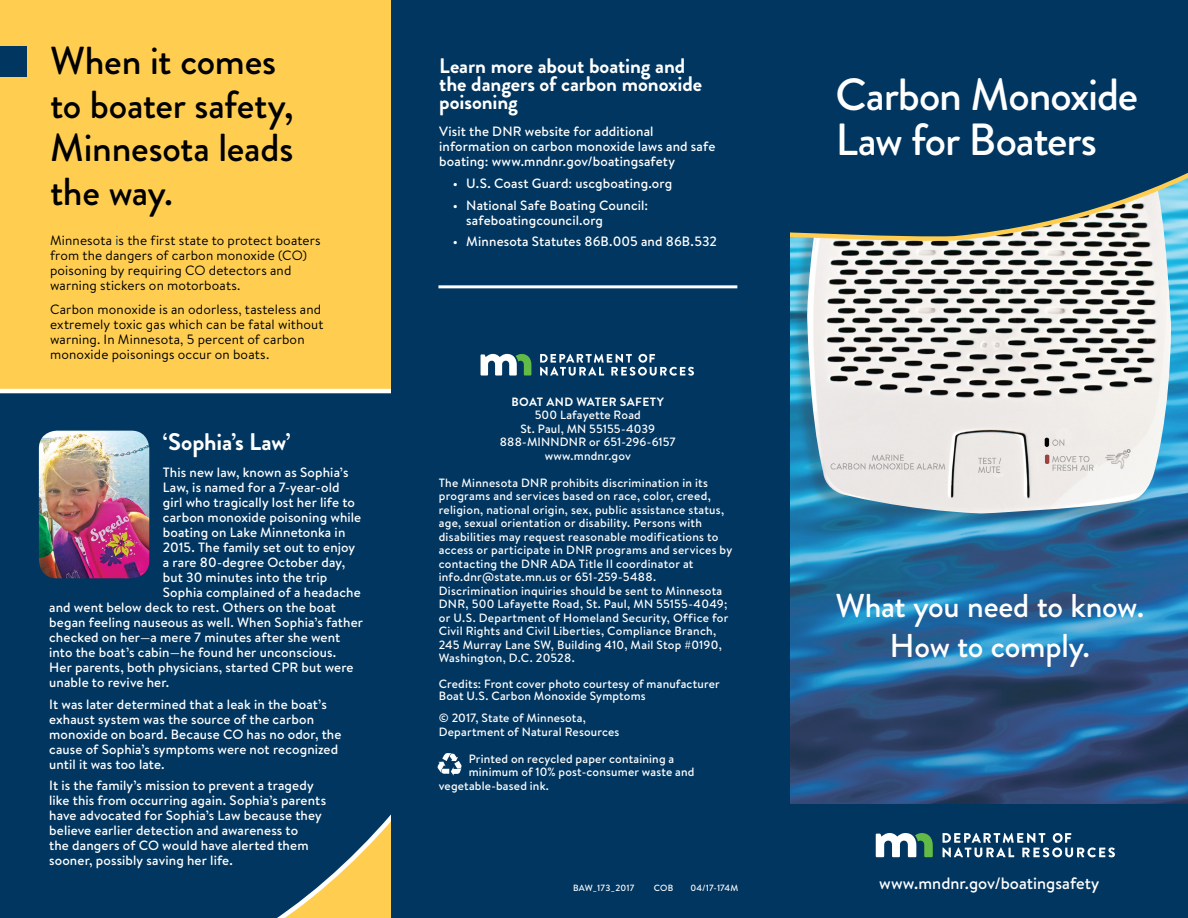
<style>
.page{position:relative;width:1188px;height:918px;background:#fff}
.page>*{position:absolute;margin:0;border:0;box-sizing:border-box;transform-origin:0 0}
.t1{font:500 45px/45px "Brandon Grotesque";letter-spacing:-.025em;color:#fff}
.t2{font:500 39px/43.5px "Brandon Grotesque";letter-spacing:-.005em;color:#000}
.t3{font:500 33px/39.6px "Brandon Grotesque";letter-spacing:-.005em;color:#fff;text-align:center}
.t4{font:700 24px "Brandon Grotesque";letter-spacing:-.005em;color:#fff}
.t5{font:700 21px/18px "Brandon Grotesque";letter-spacing:-.005em;color:#fff}
.t6{font:500 16.5px "Brandon Text";letter-spacing:.005em;color:#fff}
.t7{font:500 13.5px/15px "Brandon Text";letter-spacing:.01em;color:#fff}
.t8{font:13.5px/15px "Brandon Text";letter-spacing:.01em;color:#000}
.t9{font:500 12px/13.5px "Brandon Text";letter-spacing:.02em;color:#fff}
.t10{font:700 12px "Brandon Text";letter-spacing:.035em;color:#fff}
.t11{font:500 9px "Brandon Text";letter-spacing:.01em;color:#fff}
.s1{color:#003660}
</style>
<div class="page">
<div style="left:0;top:0;width:391px;height:918px;background:#ffce51"></div>
<div style="left:0;top:46px;width:26px;height:31px;background:#003660"></div>
<div style="left:0;top:388px;width:391px;height:530px;background:#003660"></div>
<svg style="left:789px;top:0;width:399px;height:805px;background:#4f7795"></svg>
<div style="left:391px;top:0;width:398px;height:918px;background:#003660"></div>
<svg style="left:481px;top:354px;width:50px;height:22px"></svg>
<svg style="left:540px;top:354px;width:154px;height:22px"></svg>
<hr style="left:438px;top:285px;width:299px;height:3px;background:#fff">
<svg style="left:1127px;top:449px;width:3px;height:4px"></svg>
<svg style="left:437px;top:753px;width:25px;height:23px"></svg>
<img style="left:39px;top:431px;width:110px;height:147px">
<div style="left:787px;top:805px;width:401px;height:113px;background:#003660"></div>
<svg style="left:876px;top:833px;width:57px;height:24px"></svg>
<svg style="left:943px;top:833px;width:172px;height:24px"></svg>
<h2 class="t2" style="left:50px;top:40px;width:245px">When it comes to boater safety,<br>Minnesota leads the way.</h2>
<p class="t8" style="left:50px;top:232px;width:272px">Minnesota <span class="s1">i</span>s the first state to protect boaters from the dangers of carbon monoxide (CO) poisoning by requiring CO detectors and warning stickers on motorboats.</p>
<p class="t8" style="left:50px;top:301px;width:275px">Carbon monoxide is an odorless, tasteless and extremely toxic gas which can be fatal without warning. In Minnesota, 5 percent of carbon monoxide poisonings occur on boats.</p>
<h3 class="t4" style="left:163px;top:425px;width:129px">‘Sophia’s Law’</h3>
<p class="t7" style="left:163px;top:464px;width:187px">This new law, known as Sophia’s</p>
<p class="t7" style="left:163px;top:479px;width:178px">Law, is named for a 7-year-old</p>
<p class="t7" style="left:163px;top:494px;width:194px">girl who tragically lost her life to</p>
<p class="t7" style="left:163px;top:509px;width:200px">carbon monoxide poisoning while</p>
<p class="t7" style="left:163px;top:524px;width:184px">boating on Lake Minnetonka in</p>
<p class="t7" style="left:163px;top:539px;width:194px">2015. The family set out to enjoy</p>
<p class="t7" style="left:163px;top:554px;width:184px">a rare 80-degree October day,</p>
<p class="t7" style="left:163px;top:569px;width:166px">but 30 minutes into the trip</p>
<p class="t7" style="left:163px;top:584px;width:199px">Sophia complained of a headache</p>
<p class="t7" style="left:49px;top:599px;width:288px">and went below deck to rest. Others on the boat</p>
<p class="t7" style="left:49px;top:614px;width:316px">began feeling nauseous as well. When Sophia’s father</p>
<p class="t7" style="left:49px;top:629px;width:293px">checked on her—a mere 7 minutes after she went</p>
<p class="t7" style="left:49px;top:644px;width:289px">into the boat’s cabin—he found her unconscious.</p>
<p class="t7" style="left:49px;top:659px;width:306px">Her parents, both physicians, started CPR but were</p>
<p class="t7" style="left:49px;top:674px;width:122px">unable to revive her.</p>
<p class="t7" style="left:49px;top:696px;width:294px">It was later determined that a leak in the boat’s exhaust system was the source of the carbon monoxide on board. Because CO has no odor, the cause of Sophia’s symptoms were not recognized until it was too late.</p>
<p class="t7" style="left:49px;top:778px;width:278px">It is the family’s mission to prevent a tragedy like this from occurring again. Sophia’s parents have advocated for Sophia’s Law because they believe earlier detection and awareness to<br>the dangers of CO would have alerted them sooner, possibly saving her life.</p>
<h3 class="t5" style="left:439px;top:57px;width:264px">Learn more about boating and the dangers of carbon monoxide poisoning</h3>
<p class="t7" style="left:439px;top:124px;width:278px">Visit the DNR website for additional information on carbon monoxide laws and safe boating: www.mndnr.gov/boatingsafety</p>
<p class="t7" style="left:453px;top:175px;width:221px">• U.S. Coast Guard: uscgboating.org</p>
<p class="t7" style="left:466px;top:197px;width:183px;text-indent:-14px">• National Safe Boating Council: safeboatingcouncil.org</p>
<p class="t7" style="left:453px;top:234px;width:266px">• Minnesota Statutes 86B.005 and 86B.532</p>
<p class="t10" style="left:512px;top:393px;width:154px">BOAT AND WATER SAFETY</p>
<p class="t9" style="left:500px;top:408px;width:177px;text-align:center">500 Lafayette Road<br>St. Paul, MN 55155-4039<br>888-MINNDNR or 651-296-6157 www.mndnr.gov</p>
<p class="t9" style="left:439px;top:475px;width:295px">The Minnesota DNR prohibits discrimination in its programs and services based on race, color, creed, religion, national origin, sex, public assistance status, age, sexual orientation or disability. Persons with disabilities may request reasonable modifications to access or participate in DNR programs and services by contacting the DNR ADA Title II coordinator at info.dnr@state.mn.us or 651-259-5488.<br>Discrimination inquiries should be sent to Minnesota DNR, 500 Lafayette Road, St. Paul, MN 55155-4049; or U.S. Department of Homeland Security, Office for Civil Rights and Civil Liberties, Compliance Branch, 245 Murray Lane SW, Building 410, Mail Stop #0190, Washington, D.C. 20528.</p>
<p class="t9" style="left:439px;top:677px;width:283px;line-height:12px">Credits: Front cover photo courtesy of manufacturer<br>Boat U.S. Carbon Monoxide Symptoms</p>
<p class="t9" style="left:439px;top:711px;width:182px">© 2017, State of Minnesota,<br>Department of Natural Resources</p>
<p class="t9" style="left:469px;top:751px;width:207px">Printed on recycled paper containing a</p>
<p class="t9" style="left:469px;top:765px;width:227px">minimum of 10% post-consumer waste and</p>
<p class="t9" style="left:439px;top:778px;width:112px">vegetable-based ink.</p>
<p class="t11" style="left:573px;top:882px;width:63px">BAW_173_2017</p>
<p class="t11" style="left:654px;top:882px;width:21px">COB</p>
<p class="t11" style="left:691px;top:882px;width:49px">04/17-174M</p>
<h1 class="t1" style="left:836px;top:73px;width:304px">Carbon Monoxide<br>Law for Boaters</h1>
<h3 class="t3" style="left:835px;top:586px;width:310px">What you need to know.<br>How to comply.</h3>
<p class="t6" style="left:879px;top:871px;width:222px">www.mndnr.gov/boatingsafety</p>
</div>
